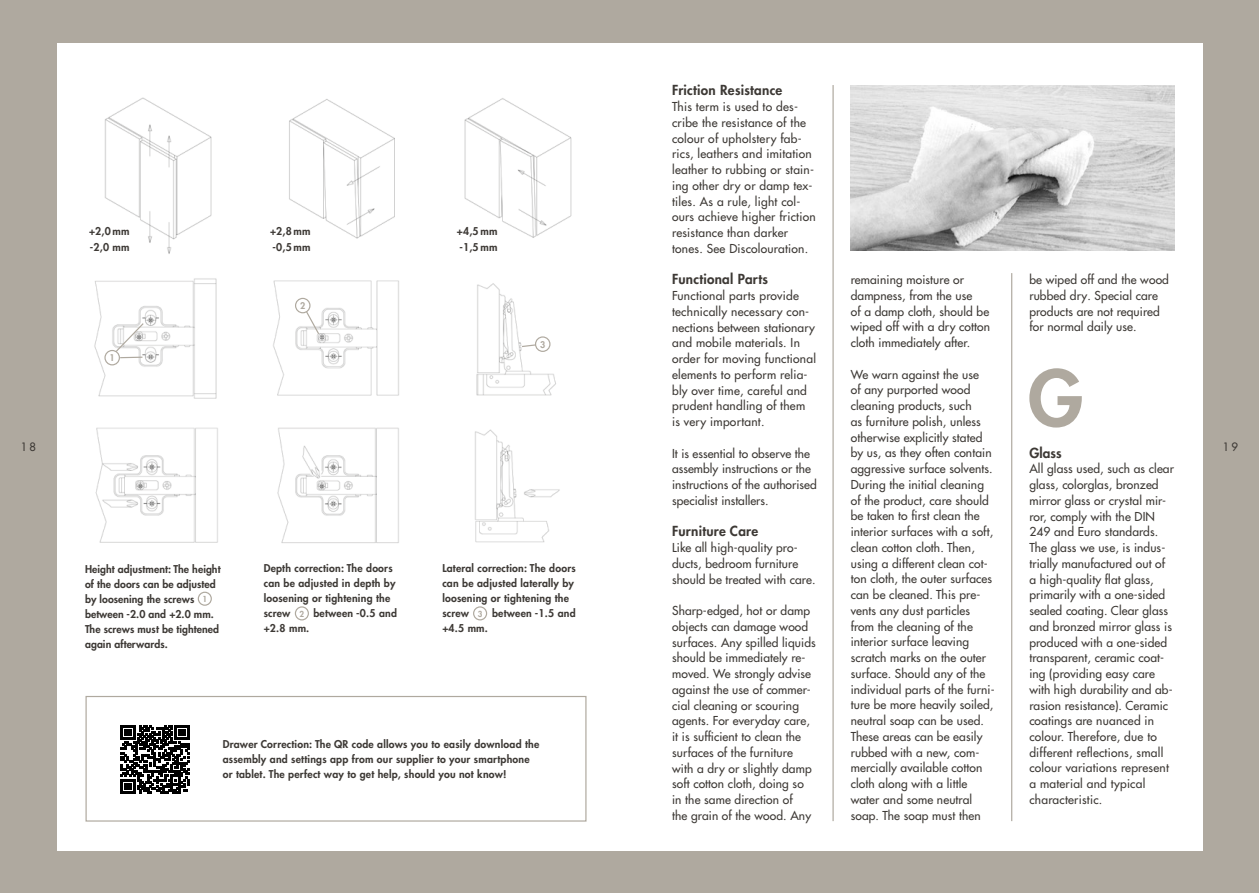
<style>
.page{position:relative;width:1259px;height:893px;background:#afa99f}
.page>*{position:absolute;margin:0;border:0;box-sizing:border-box;transform-origin:0 0}
.t1{font:800 74.7px "Futura LT Pro";color:#afa99f}
.t2{font:800 13.5px "Futura LT Pro";letter-spacing:.02em;color:#3d3935}
.t3{font:500 12px/15.8px "Futura LT Pro";letter-spacing:.01em;color:#3d3935}
.t4{font:500 11.25px "Futura LT Pro";color:#3d3935}
.t5{font:800 10.5px/15px "Futura LT Pro";letter-spacing:.02em;color:#3d3935}
.t6{font:800 9px "Futura LT Pro";color:#afa99f}
.t7{font:800 8.1px "Futura LT Pro";color:#afa99f}
</style>
<div class="page">
<div style="left:57px;top:43px;width:1145px;height:807px;background:#fff"></div>
<svg style="left:121px;top:725px;width:68px;height:68px"></svg>
<img style="left:464px;top:98px;width:108px;height:140px">
<img style="left:476px;top:283px;width:80px;height:113px">
<img style="left:94px;top:278px;width:123px;height:121px">
<img style="left:95px;top:427px;width:123px;height:116px">
<img style="left:104px;top:97px;width:108px;height:157px">
<img style="left:273px;top:280px;width:126px;height:116px">
<img style="left:277px;top:427px;width:122px;height:116px">
<img style="left:289px;top:99px;width:106px;height:140px">
<div style="left:85px;top:696px;width:501px;height:126px;border:1px solid #afa99f"></div>
<div style="left:105px;top:350px;width:14px;height:15px;background:#fff;border-radius:50%"></div>
<div style="left:104px;top:350px;width:16px;height:15px;border:1px solid #afa99f;border-radius:50%"></div>
<div style="left:295px;top:298px;width:15px;height:15px;background:#fff;border-radius:50%"></div>
<div style="left:295px;top:298px;width:15px;height:15px;border:1px solid #afa99f;border-radius:50%"></div>
<div style="left:535px;top:337px;width:15px;height:14px;background:#fff;border-radius:50%"></div>
<div style="left:535px;top:336px;width:15px;height:16px;border:1px solid #afa99f;border-radius:50%"></div>
<div style="left:198px;top:592px;width:14px;height:14px;border:1px solid #afa99f;border-radius:50%"></div>
<div style="left:295px;top:606px;width:14px;height:14px;border:1px solid #afa99f;border-radius:50%"></div>
<div style="left:473px;top:606px;width:14px;height:14px;border:1px solid #afa99f;border-radius:50%"></div>
<svg style="left:114px;top:322px;width:31px;height:37px"></svg>
<svg style="left:305px;top:310px;width:15px;height:25px"></svg>
<img style="left:475px;top:429px;width:85px;height:114px">
<svg style="left:521px;top:344px;width:16px;height:4px"></svg>
<img style="left:850px;top:85px;width:324px;height:166px">
<hr style="left:832px;top:85px;width:1px;height:736px;background:#afa99f">
<hr style="left:1011px;top:273px;width:1px;height:548px;background:#afa99f">
<p class="t2" style="left:672px;top:80px;width:112px">Friction Resistance</p>
<p class="t3" style="left:672px;top:98px;width:145px">This term is used to des&shy;cribe the resistance of the colour of upholstery fab&shy;rics, leathers and imitation leather to rubbing or stain&shy;ing other dry or damp tex&shy;tiles. As a rule, light col&shy;ours achieve higher friction resistance than darker tones. See Discolouration.</p>
<p class="t2" style="left:672px;top:269px;width:97px">Functional Parts</p>
<p class="t3" style="left:672px;top:287px;width:145px">Functional parts provide technically necessary con&shy;nections between stationary and mobile materials. In order for moving functional elements to perform relia&shy;bly over time, careful and prudent handling of them is very important.</p>
<p class="t3" style="left:672px;top:445px;width:146px">It is essential to observe the assembly instructions or the instructions of the authorised specialist installers.</p>
<p class="t2" style="left:672px;top:521px;width:88px">Furniture Care</p>
<p class="t3" style="left:672px;top:539px;width:143px">Like all high-quality pro&shy;ducts, bedroom furniture should be treated with care.</p>
<p class="t3" style="left:672px;top:602px;width:145px">Sharp-edged, hot or damp objects can damage wood surfaces. Any spilled liquids should be immediately re&shy;moved. We strongly advise against the use of commer&shy;cial cleaning or scouring agents. For everyday care, it is sufficient to clean the surfaces of the furniture with a dry or slightly damp soft cotton cloth, doing so in the same direction of<br>the grain of the wood. Any</p>
<p class="t5" style="left:89px;top:223px;width:42px;line-height:15.8px">+2,0 mm -2,0 mm</p>
<p class="t5" style="left:270px;top:223px;width:42px;line-height:15.8px">+2,8 mm -0,5 mm</p>
<p class="t5" style="left:457px;top:223px;width:42px;line-height:15.8px">+4,5 mm -1,5 mm</p>
<p class="t3" style="left:1029px;top:271px;width:141px">be wiped off and the wood rubbed dry. Special care products are not required for normal daily use.</p>
<h1 class="t1" style="left:1028px;top:342px;width:57px">G</h1>
<p class="t2" style="left:1029px;top:442px;width:34px">Glass</p>
<p class="t3" style="left:1029px;top:460px;width:146px">All glass used, such as clear glass, colorglas, bronzed mirror glass or crystal mir&shy;ror, comply with the DIN<br>249 and Euro standards.<br>The glass we use, is indus&shy;trially manufactured out of a high-quality flat glass, primarily with a one-sided sealed coating. Clear glass and bronzed mirror glass is produced with a one-sided transparent, ceramic coat&shy;ing (providing easy care with high durability and ab&shy;rasion resistance). Ceramic coatings are nuanced in colour. Therefore, due to different reflections, small colour variations represent a material and typical characteristic.</p>
<p class="t3" style="left:850px;top:271px;width:141px">remaining moisture or dampness, from the use<br>of a damp cloth, should be wiped off with a dry cotton cloth immediately after.</p>
<p class="t3" style="left:850px;top:366px;width:146px">We warn against the use<br>of any purported wood cleaning products, such<br>as furniture polish, unless otherwise explicitly stated by us, as they often contain aggressive surface solvents.<br>During the initial cleaning of the product, care should be taken to first clean the interior surfaces with a soft, clean cotton cloth. Then, using a different clean cot&shy;ton cloth, the outer surfaces can be cleaned. This pre&shy;vents any dust particles from the cleaning of the interior surface leaving scratch marks on the outer surface. Should any of the individual parts of the furni&shy;ture be more heavily soiled, neutral soap can be used.<br>These areas can be easily rubbed with a new, com&shy;mercially available cotton cloth along with a little water and some neutral soap. The soap must then</p>
<p class="t6" style="left:300px;top:299px;width:7px">2</p>
<p class="t6" style="left:540px;top:338px;width:7px">3</p>
<p class="t6" style="left:110px;top:351px;width:7px">1</p>
<p class="t4" style="left:21px;top:439px;width:17px">18</p>
<p class="t4" style="left:1222px;top:439px;width:17px">19</p>
<p class="t5" style="left:264px;top:560px;width:133px">Depth correction: The doors can be adjusted in depth by loosening or tightening the screw</p>
<p class="t5" style="left:442px;top:560px;width:135px">Lateral correction: The doors can be adjusted laterally by loosening or tightening the screw</p>
<p class="t5" style="left:85px;top:561px;width:137px">Height adjustment: The height of the doors can be adjusted by loosening the screws between -2.0 and +2.0 mm.<br>The screws must be tightened again afterwards.</p>
<p class="t7" style="left:202px;top:593px;width:6px">1</p>
<p class="t5" style="left:313px;top:605px;width:85px">between -0.5 and</p>
<p class="t5" style="left:492px;top:605px;width:85px">between -1.5 and</p>
<p class="t7" style="left:299px;top:608px;width:6px">2</p>
<p class="t7" style="left:478px;top:608px;width:6px">3</p>
<p class="t5" style="left:264px;top:620px;width:47px">+2.8 mm.</p>
<p class="t5" style="left:442px;top:620px;width:47px">+4.5 mm.</p>
<p class="t5" style="left:223px;top:736px;width:318px">Drawer Correction: The QR code allows you to easily download the assembly and settings app from our supplier to your smartphone or tablet. The perfect way to get help, should you not know!</p>
</div>
